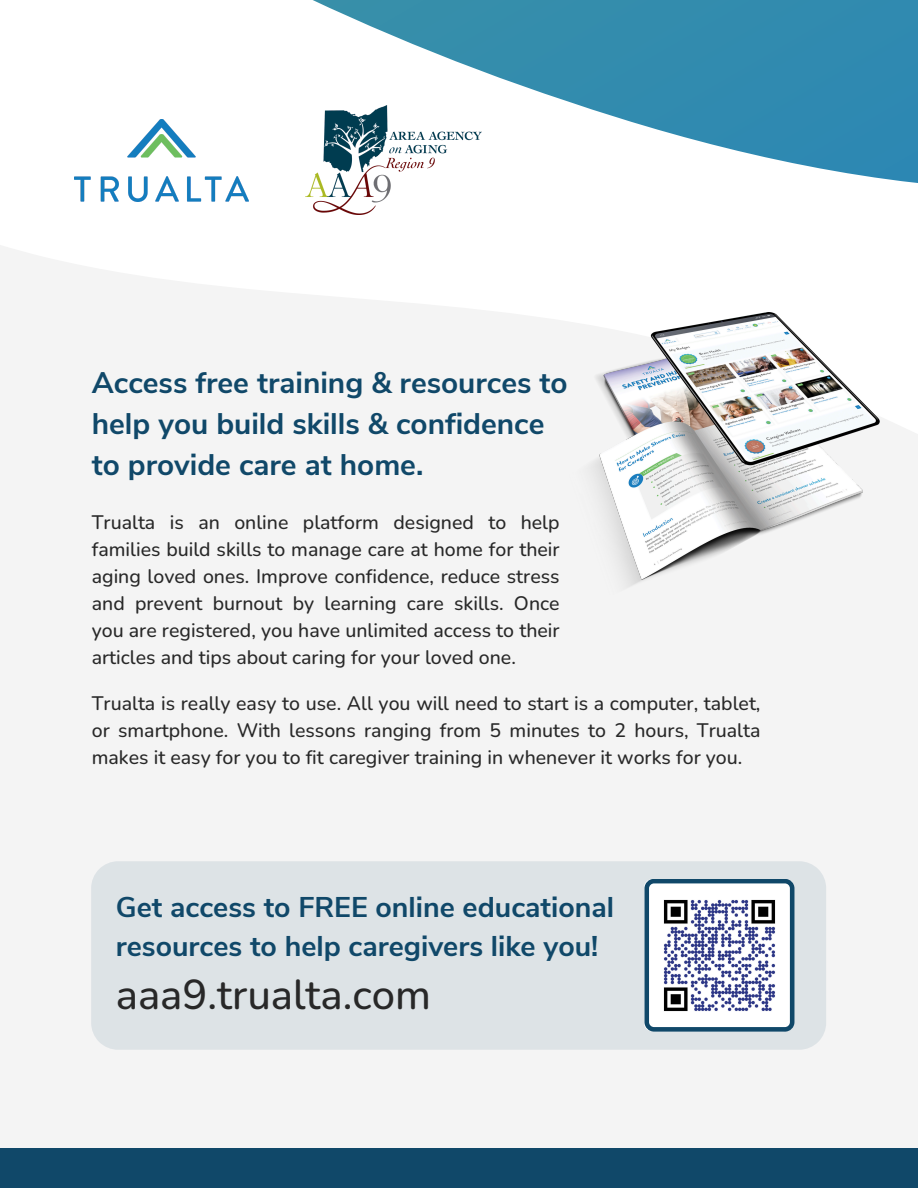
<style>
.page{position:relative;width:918px;height:1188px;background:#f4f4f4}
.page>*{position:absolute;margin:0;border:0;box-sizing:border-box;transform-origin:0 0}
.t1{font:500 41.7px "Nunito";color:#282828}
.t2{font:700 29.7px/40.7px "Nunito Sans";color:#104869}
.t3{font:700 28.5px/39.6px "Nunito Sans";color:#104869}
.t4{font:500 19.5px/27px "Nunito";color:#282828;text-align:justify}
</style>
<div class="page">
<svg style="left:0;top:189px;width:918px;height:244px;fill:#fff"></svg>
<div style="left:0;top:0;width:105px;height:189px;background:#fff"></div>
<svg style="left:105px;top:0;width:813px;height:211px;fill:#fff"></svg>
<img style="left:557px;top:312px;width:327px;height:275px">
<div style="left:0;top:1148px;width:918px;height:40px;background:#104869"></div>
<div style="left:91px;top:861px;width:735px;height:189px;background:#dde3e6"></div>
<svg style="left:644px;top:879px;width:150px;height:153px"></svg>
<img style="left:74px;top:119px;width:175px;height:82px">
<img style="left:305px;top:106px;width:177px;height:109px">
<img style="left:654px;top:890px;width:131px;height:131px">
<p class="t2" style="left:92px;top:363px;width:477px">Access free training &amp; resources to help you build skills &amp; confidence to provide care at home.</p>
<p class="t4" style="left:92px;top:510px;width:469px">Trualta is an online platform designed to help families build skills to manage care at home for their aging loved ones. Improve confidence, reduce stress and prevent burnout by learning care skills. Once you are registered, you have unlimited access to their articles and tips about caring for your loved one.</p>
<p class="t4" style="left:92px;top:690px;width:670px">Trualta is really easy to use. All you will need to start is a computer, tablet, or smartphone. With lessons ranging from 5 minutes to 2 hours, Trualta makes it easy for you to fit caregiver training in whenever it works for you.</p>
<h2 class="t3" style="left:116px;top:887px;width:500px">Get access to FREE online educational resources to help caregivers like you!</h2>
<h1 class="t1" style="left:116px;top:967px;width:317px">aaa9.trualta.com</h1>
</div>
